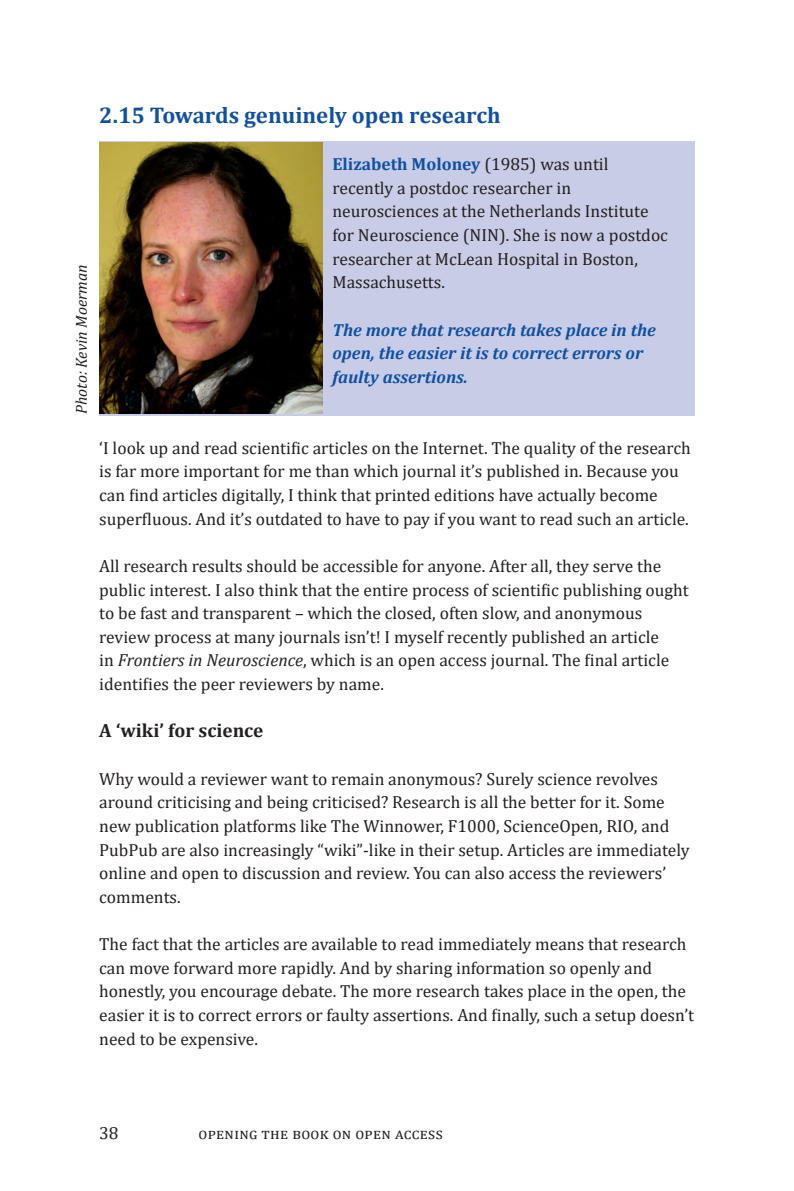
<style>
.page{position:relative;width:794px;height:1191px;background:#fff}
.page>*{position:absolute;margin:0;border:0;box-sizing:border-box;transform-origin:0 0}
._16_paragraaf_kop_bl{font:700 22.75px "Cambria";color:#0f50a2}
._17_sub_paragraaf_ko{font:700 19.25px "Cambria";color:#231f20}
._05_platte_tekst{font:17.5px/23.6px "Cambria";color:#231f20}
.boxtekst{font:17.5px/23.6px "Cambria";color:#231f20}
._21_citaat_geintervi{font:italic 700 17.5px/23.6px "Cambria";color:#0f50a2}
.t1{font:15.75px "Cambria";letter-spacing:.02em;color:#231f20}
._24_bijschrift{font:italic 15.75px "Cambria";color:#231f20}
.s1{font-weight:700;color:#0f50a2}
.s2{font-style:italic}
</style>
<div class="page">
<div style="left:99px;top:142px;width:595px;height:170px;background:#c8cce6"></div>
<div style="left:99px;top:293px;width:595px;height:28px;background:#c8cce6"></div>
<div style="left:99px;top:317px;width:595px;height:75px;background:#c8cce6"></div>
<div style="left:99px;top:388px;width:595px;height:27px;background:#c8cce6"></div>
<img style="left:99px;top:143px;width:223px;height:270px">
<p class="_24_bijschrift" style="left:70px;top:413px;width:151px;rotate:-90deg">Photo: Kevin Moerman</p>
<p class="_16_paragraaf_kop_bl" style="left:99px;top:99px;width:403px">2.15 Towards genuinely open research</p>
<p class="boxtekst" style="left:332px;top:152px;width:337px"><span class="s1">Elizabeth Moloney</span> (1985) was until recently a postdoc researcher in neurosciences at the Netherlands Institute for Neuroscience (NIN). She is now a postdoc researcher at McLean Hospital in Boston, Massachusetts.</p>
<p class="_21_citaat_geintervi" style="left:332px;top:317px;width:325px">The more that research takes place in the open, the easier it is to correct errors or faulty assertions.</p>
<p class="_05_platte_tekst" style="left:99px;top:436px;width:593px">‘I look up and read scientific articles on the Internet. The quality of the research is far more important for me than which journal it’s published in. Because you can find articles digitally, I think that printed editions have actually become superfluous. And it’s outdated to have to pay if you want to read such an article.</p>
<p class="_05_platte_tekst" style="left:99px;top:554px;width:591px">All research results should be accessible for anyone. After all, they serve the public interest. I also think that the entire process of scientific publishing ought to be fast and transparent – which the closed, often slow, and anonymous review process at many journals isn’t! I myself recently published an article<br>in <span class="s2">Frontiers in Neuroscience</span>, which is an open access journal. The final article identifies the peer reviewers by name.</p>
<p class="_17_sub_paragraaf_ko" style="left:99px;top:717px;width:166px">A ‘wiki’ for science</p>
<p class="_05_platte_tekst" style="left:99px;top:766px;width:592px">Why would a reviewer want to remain anonymous? Surely science revolves around criticising and being criticised? Research is all the better for it. Some new publication platforms like The Winnower, F1000, ScienceOpen, RIO, and PubPub are also increasingly “wiki”-like in their setup. Articles are immediately online and open to discussion and review. You can also access the reviewers’ comments.</p>
<p class="_05_platte_tekst" style="left:99px;top:932px;width:596px">The fact that the articles are available to read immediately means that research can move forward more rapidly. And by sharing information so openly and honestly, you encourage debate. The more research takes place in the open, the easier it is to correct errors or faulty assertions. And finally, such a setup doesn’t need to be expensive.</p>
<p class="_05_platte_tekst" style="left:99px;top:1121px;width:21px">38</p>
<p class="t1" style="left:198px;top:1124px;width:246px">opening the book on open access</p>
</div>
